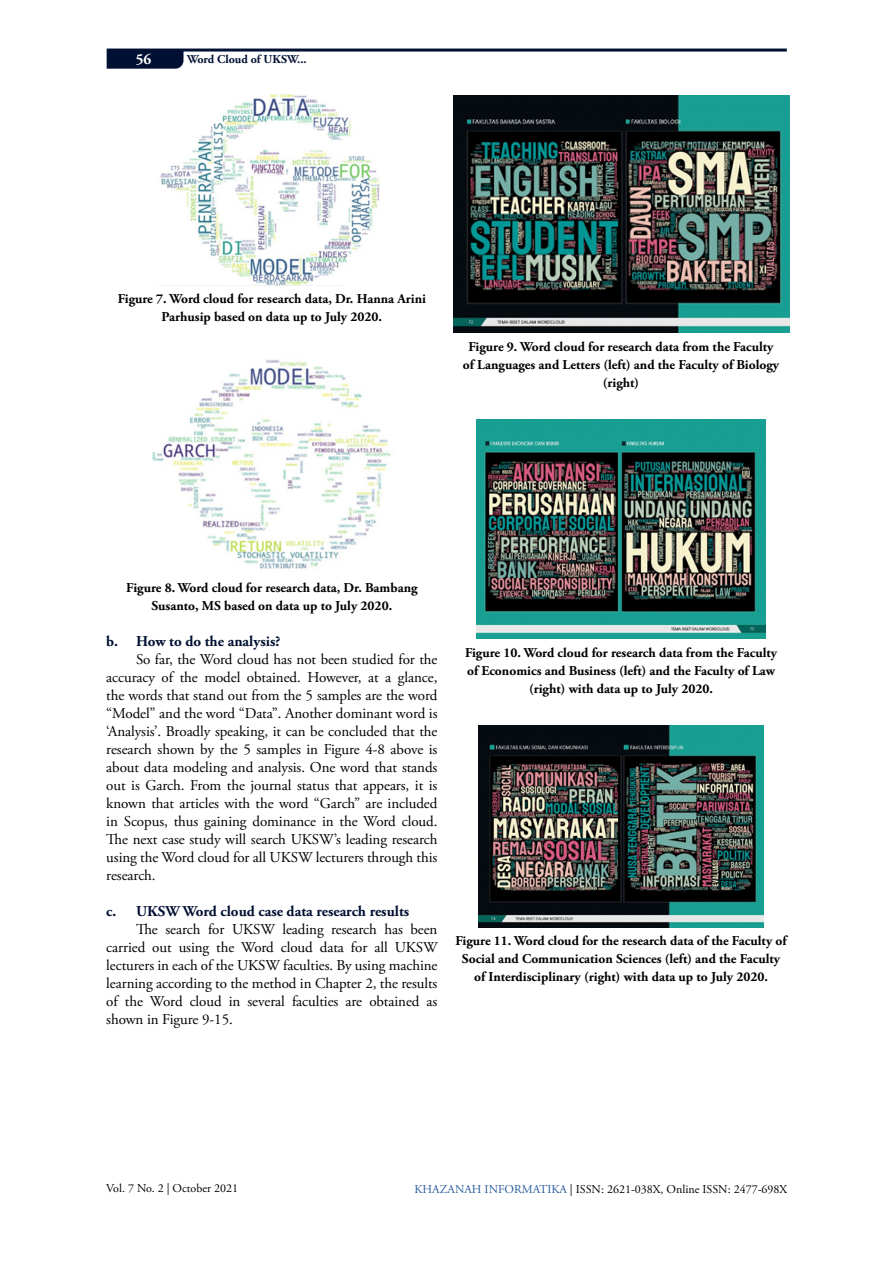
<style>
.page{position:relative;width:893px;height:1263px;background:#fff}
.page>*{position:absolute;margin:0;border:0;box-sizing:border-box;transform-origin:0 0}
.t1{font:15px/18px "Adobe Garamond Pro";letter-spacing:-.005em;color:#000;text-align:justify}
.t2{font:700 15px "Adobe Garamond Pro";color:#001032}
.t3{font:700 15px "Adobe Garamond Pro";color:#fff}
.t4{font:700 13.5px/18px "Adobe Garamond Pro";color:#000;text-align:center}
.t5{font:12px "Adobe Garamond Pro";color:#000}
.t6{font:700 12px "Adobe Garamond Pro";color:#001032}
.s1{color:#275b9b}
</style>
<div class="page">
<hr style="left:107px;top:49px;width:680px;height:3px;background:#001032">
<svg style="left:107px;top:52px;width:76px;height:17px"></svg>
<img style="left:160px;top:95px;width:220px;height:190px">
<img style="left:152px;top:359px;width:239px;height:210px">
<img style="left:453px;top:96px;width:336px;height:237px">
<img style="left:476px;top:420px;width:290px;height:219px">
<img style="left:479px;top:726px;width:284px;height:201px">
<p class="t3" style="left:136px;top:51px;width:17px">56</p>
<p class="t6" style="left:187px;top:52px;width:121px">Word Cloud of UKSW...</p>
<p class="t4" style="left:118px;top:290px;width:310px">Figure 7. Word cloud for research data, Dr. Hanna Arini<br>Parhusip based on data up to July 2020.</p>
<p class="t4" style="left:463px;top:338px;width:318px">Figure 9. Word cloud for research data from the Faculty of Languages and Letters (left) and the Faculty of Biology (right)</p>
<p class="t4" style="left:126px;top:578px;width:293px">Figure 8. Word cloud for research data, Dr. Bambang<br>Susanto, MS based on data up to July 2020.</p>
<p class="t2" style="left:106px;top:632px;width:176px">b. How to do the analysis?</p>
<p class="t1" style="left:106px;top:650px;width:333px;text-indent:30px">So far, the Word cloud has not been studied for the accuracy of the model obtained. However, at a glance, the words that stand out from the 5 samples are the word “Model” and the word “Data”. Another dominant word is ‘Analysis’. Broadly speaking, it can be concluded that the research shown by the 5 samples in Figure 4-8 above is about data modeling and analysis. One word that stands out is Garch. From the journal status that appears, it is known that articles with the word “Garch” are included in Scopus, thus gaining dominance in the Word cloud.<br>The next case study will search UKSW’s leading research using the Word cloud for all UKSW lecturers through this research.</p>
<p class="t2" style="left:106px;top:902px;width:304px">c. UKSW Word cloud case data research results</p>
<p class="t1" style="left:106px;top:920px;width:333px;text-indent:30px">The search for UKSW leading research has been carried out using the Word cloud data for all UKSW lecturers in each of the UKSW faculties. By using machine learning according to the method in Chapter 2, the results of the Word cloud in several faculties are obtained as shown in Figure 9-15.</p>
<p class="t4" style="left:465px;top:644px;width:314px">Figure 10. Word cloud for research data from the Faculty of Economics and Business (left) and the Faculty of Law (right) with data up to July 2020.</p>
<p class="t4" style="left:455px;top:932px;width:333px">Figure 11. Word cloud for the research data of the Faculty of<br>Social and Communication Sciences (left) and the Faculty of Interdisciplinary (right) with data up to July 2020.</p>
<p class="t5" style="left:106px;top:1181px;width:133px">Vol. 7 No. 2 | October 2021</p>
<p class="t5" style="left:415px;top:1182px;width:374px"><span class="s1">KHAZANAH INFORMATIKA</span> | ISSN: 2621-038X, Online ISSN: 2477-698X</p>
</div>
